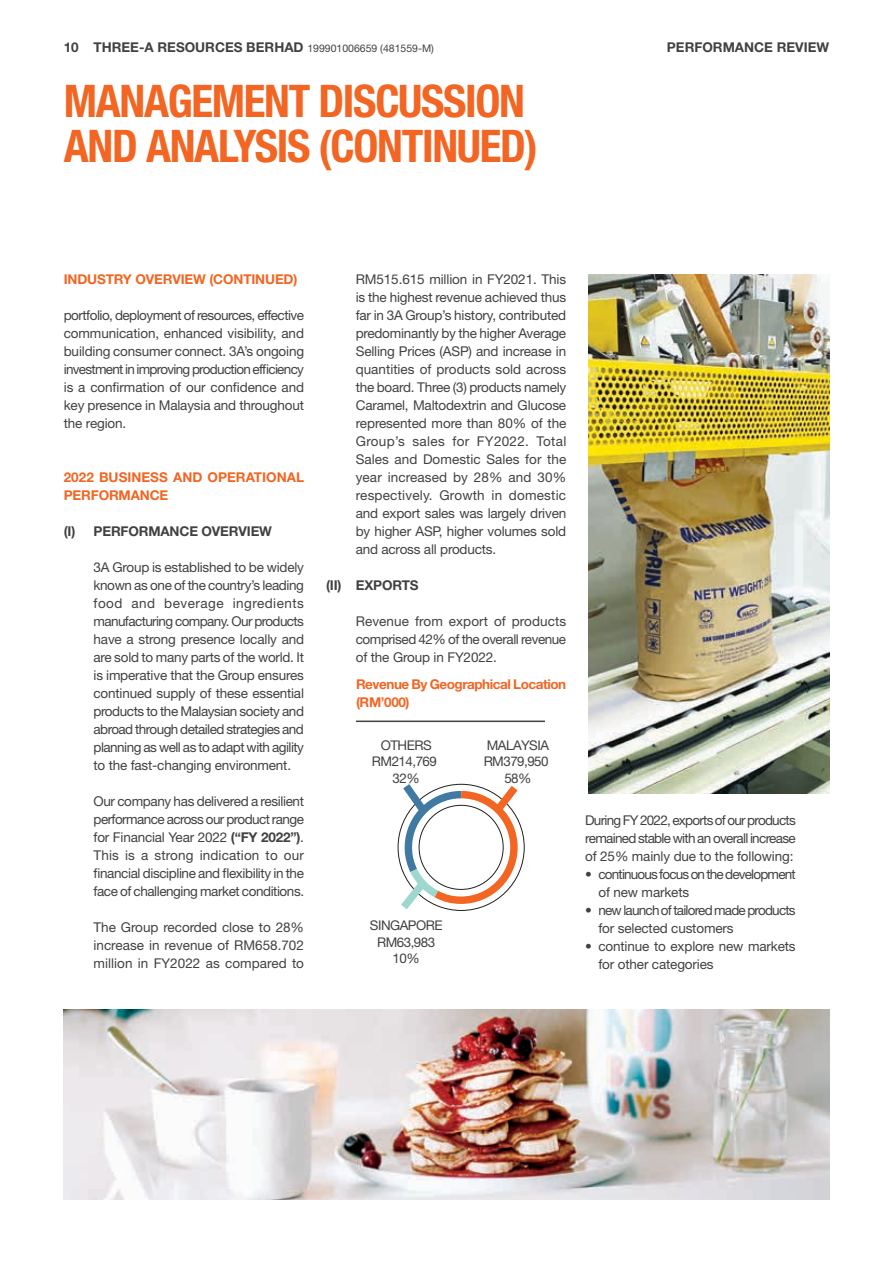
<style>
.page{position:relative;width:893px;height:1263px;background:#fff}
.page>*{position:absolute;margin:0;border:0;box-sizing:border-box;transform-origin:0 0}
.t1{font:700 condensed 45px/45px "Helvetica Neue LT Std";letter-spacing:-.03em;color:#f26522}
.t2{font:13.5px/18px "Helvetica Neue LT Std";letter-spacing:-.015em;color:#414142;text-align:justify}
.t3{font:700 13.5px "Helvetica Neue LT Std";letter-spacing:-.005em;color:#414142}
.t4{font:700 13.5px/18px "Helvetica Neue LT Std";letter-spacing:-.01em;color:#f26522}
.t5{font:13.5px/18px "Helvetica Neue LT Std";letter-spacing:-.055em;color:#414142}
.t6{font:13.5px/18px "Helvetica Neue LT Std";letter-spacing:-.06em;color:#414142}
.t7{font:700 13.5px/18px "Helvetica Neue LT Std";letter-spacing:-.035em;color:#f26522}
.t8{font:13.35px/16.4px "Helvetica Neue LT Std";letter-spacing:-.04em;color:#414142;text-align:center}
.t9{font:10.5px "Helvetica Neue LT Std";color:#414142}
.s1{font-weight:700;font-size:13.5px}
.s2{font-weight:700}
</style>
<div class="page">
<img style="left:589px;top:274px;width:240px;height:520px">
<img style="left:64px;top:1010px;width:765px;height:189px">
<hr style="left:356px;top:720px;width:189px;height:2px;background:#414142">
<svg style="left:397px;top:783px;width:128px;height:128px"></svg>
<p class="t3" style="left:64px;top:39px;width:123px">10 THREE-A RESOU</p>
<p class="t9" style="left:205px;top:42px;width:230px"><span class="s1">RCES BERHAD</span> 199901006659 (481559-M)</p>
<p class="t3" style="left:667px;top:39px;width:164px">PERFORMANCE REVIEW</p>
<h1 class="t1" style="left:64px;top:78px;width:476px">MANAGEMENT DISCUSSION<br>AND ANALYSIS (CONTINUED)</h1>
<p class="t4" style="left:64px;top:270px;width:34px">INDUST</p>
<p class="t4" style="left:114px;top:270px;width:185px">RY OVERVIEW (CONTINUED)</p>
<p class="t2" style="left:64px;top:306px;width:242px">portfolio, deployment of resources, effective communication, enhanced visibility, and building consumer connect. 3A’s ongoing investment in improving production efficiency is a confirmation of our confidence and key presence in Malaysia and throughout the region.</p>
<p class="t4" style="left:64px;top:468px;width:46px">2022 BUS</p>
<p class="t4" style="left:64px;top:468px;width:242px;text-indent:64px">INESS AND OPERATIONAL<br>PERFORMANCE</p>
<p class="t3" style="left:64px;top:523px;width:210px">(I) PERFORMANCE OVERVIEW</p>
<p class="t2" style="left:94px;top:558px;width:212px">3A Group is established to be widely known as one of the country’s leading food and beverage ingredients manufacturing company. Our products have a strong presence locally and are sold to many parts of the world. It is imperative that the Group ensures continued supply of these essential products to the Malaysian society and abroad through detailed strategies and planning as well as to adapt with agility to the fast-changing environment.</p>
<p class="t2" style="left:94px;top:792px;width:212px">Our company has delivered a resilient performance across our product range for Financial Year 2022 <span class="s2">(“FY 2022”)</span>.<br>This is a strong indication to our financial discipline and flexibility in the face of challenging market conditions.</p>
<p class="t2" style="left:94px;top:918px;width:212px">The Group recorded close to 28% increase in revenue of RM658.702 million in FY2022 as compared to</p>
<p class="t2" style="left:356px;top:270px;width:212px">RM515.615 million in FY2021. This is the highest revenue achieved thus far in 3A Group’s history, contributed predominantly by the higher Average Selling Prices (ASP) and increase in quantities of products sold across the board. Three (3) products namely Caramel, Maltodextrin and Glucose represented more than 80% of the Group’s sales for FY2022. Total Sales and Domestic Sales for the year increased by 28% and 30% respectively. Growth in domestic and export sales was largely driven by higher ASP, higher volumes sold and across all products.</p>
<p class="t3" style="left:326px;top:577px;width:85px">(II) EXPORTS</p>
<p class="t2" style="left:356px;top:612px;width:212px">Revenue from export of products comprised 42% of the overall revenue of the Group in FY2022.</p>
<p class="t7" style="left:356px;top:675px;width:212px">Revenue By Geographical Location (RM’000)</p>
<p class="t8" style="left:372px;top:737px;width:66px">OTHERS<br>RM214,769<br>32%</p>
<p class="t8" style="left:484px;top:737px;width:67px">MALAYSIA<br>RM379,950<br>58%</p>
<p class="t8" style="left:370px;top:917px;width:74px">SINGAPORE<br>RM63,983<br>10%</p>
<p class="t2" style="left:585px;top:810px;width:212px">During FY 2022, exports of our products remained stable with an overall increase of 25% mainly due to the following:</p>
<p class="t6" style="left:598px;top:864px;width:199px;text-indent:-13px">• continuous focus on the development of new markets</p>
<p class="t5" style="left:598px;top:900px;width:199px;text-indent:-13px">• new launch of tailored made products for selected customers</p>
<p class="t2" style="left:598px;top:936px;width:199px;text-indent:-13px">• continue to explore new markets for other categories</p>
</div>
